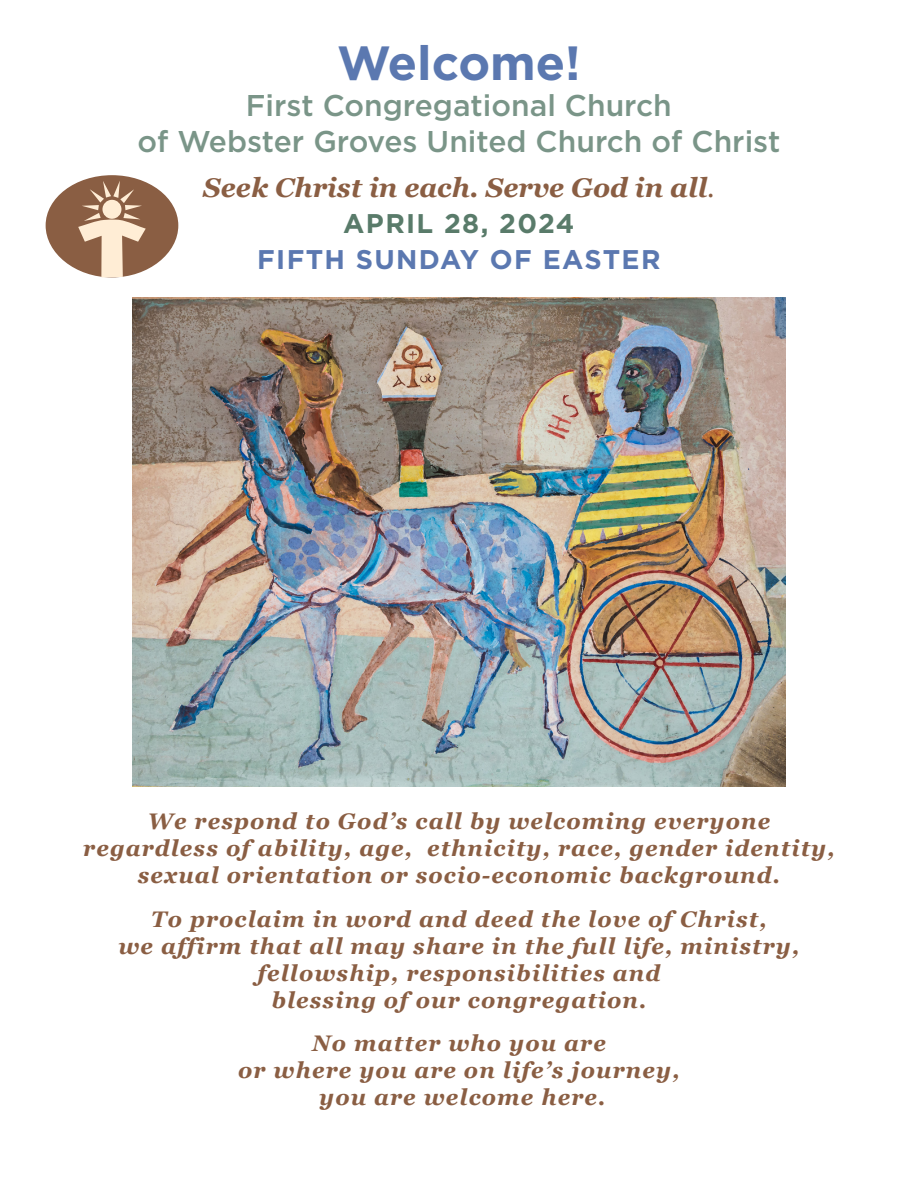
<style>
.page{position:relative;width:918px;height:1188px;background:#fff}
.page>*{position:absolute;margin:0;border:0;box-sizing:border-box;transform-origin:0 0}
.t1{font:700 48px "Gotham";color:#5b78b0}
.t2{font:500 30px "Gotham";color:#7a9588}
.Default{font:italic 700 27px "Georgia";color:#8a5e43}
.t3{font:700 27px "Gotham";letter-spacing:.05em;color:#5b78b0}
.t4{font:700 27px "Gotham";letter-spacing:.05em;color:#597b6a}
.Default-2{font:italic 700 22.5px "Georgia";letter-spacing:.05em;color:#8a5e43}
.s1{font-weight:400;font-style:normal}
</style>
<div class="page">
<div style="left:46px;top:175px;width:132px;height:102px;background:#8a5e43;border-radius:50%"></div>
<svg style="left:78px;top:181px;width:68px;height:96px"></svg>
<img style="left:133px;top:298px;width:652px;height:489px">
<p class="t1" style="left:337px;top:31px;width:245px">Welcome!</p>
<p class="t2" style="left:246px;top:86px;width:427px">First Congregational Church</p>
<p class="t2" style="left:137px;top:122px;width:644px">of Webster Groves United Church of Christ</p>
<p class="Default" style="left:203px;top:168px;width:513px">Seek Christ in each. Serve God in all<span class="s1">.</span></p>
<p class="t4" style="left:343px;top:206px;width:233px">APRIL 28, 2024</p>
<p class="t3" style="left:257px;top:242px;width:405px">FIFTH SUNDAY OF EASTER</p>
<p class="Default-2" style="left:148px;top:805px;width:624px">We respond to God’s call by welcoming everyone</p>
<p class="Default-2" style="left:83px;top:832px;width:753px">regardless of ability, age, ethnicity, race, gender identity,</p>
<p class="Default-2" style="left:138px;top:859px;width:644px">sexual orientation or socio-economic background.</p>
<p class="Default-2" style="left:151px;top:902px;width:617px">To proclaim in word and deed the love of Christ,</p>
<p class="Default-2" style="left:118px;top:929px;width:683px">we affirm that all may share in the full life, ministry,</p>
<p class="Default-2" style="left:258px;top:956px;width:404px">fellowship, responsibilities and</p>
<p class="Default-2" style="left:271px;top:983px;width:377px">blessing of our congregation.</p>
<p class="Default-2" style="left:312px;top:1027px;width:295px">No matter who you are</p>
<p class="Default-2" style="left:238px;top:1054px;width:443px">or where you are on life’s journey,</p>
<p class="Default-2" style="left:319px;top:1081px;width:288px">you are welcome here.</p>
</div>
